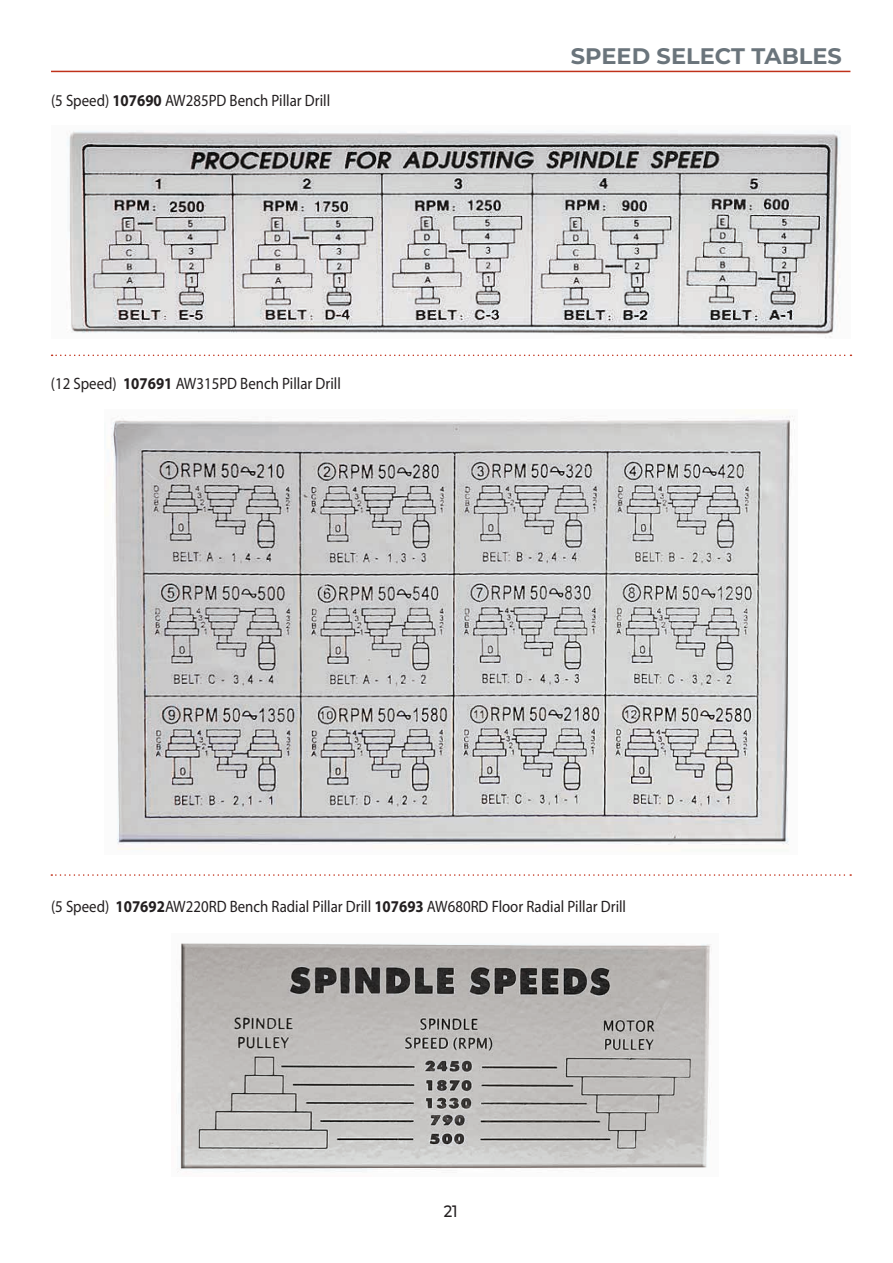
<style>
.page{position:relative;width:893px;height:1263px;background:#fff}
.page>*{position:absolute;margin:0;border:0;box-sizing:border-box;transform-origin:0 0}
.Main_Heading_Right{font:700 22.5px "Montserrat";color:#6a747b}
.Manual_Text{font:16.5px "Myriad";color:#231f20;scale:.9 1}
.Page_Numbers{font:500 16.5px "Montserrat";color:#231f20;scale:.9 1}
.s1{font-weight:700}
</style>
<div class="page">
<hr style="left:51px;top:71px;width:799px;height:1px;background:#c0311a">
<img style="left:67px;top:131px;width:774px;height:207px">
<img style="left:111px;top:416px;width:683px;height:434px">
<img style="left:177px;top:943px;width:535px;height:230px">
<svg style="left:52px;top:355px;width:799px;height:1px"></svg>
<svg style="left:51px;top:874px;width:800px;height:2px"></svg>
<p class="Manual_Text" style="left:51px;top:92px;width:312px">(5 Speed) <span class="s1">107690</span> AW285PD Bench Pillar Drill</p>
<p class="Manual_Text" style="left:51px;top:376px;width:324px">(12 Speed) <span class="s1">107691</span> AW315PD Bench Pillar Drill</p>
<p class="Main_Heading_Right" style="left:571px;top:40px;width:273px">SPEED SELECT TABLES</p>
<p class="Manual_Text" style="left:51px;top:898px;width:640px">(5 Speed) <span class="s1">107692</span>AW220RD Bench Radial Pillar Drill <span class="s1">107693</span> AW680RD Floor Radial Pillar Drill</p>
<p class="Page_Numbers" style="left:444px;top:1200px;width:17px">21</p>
</div>
